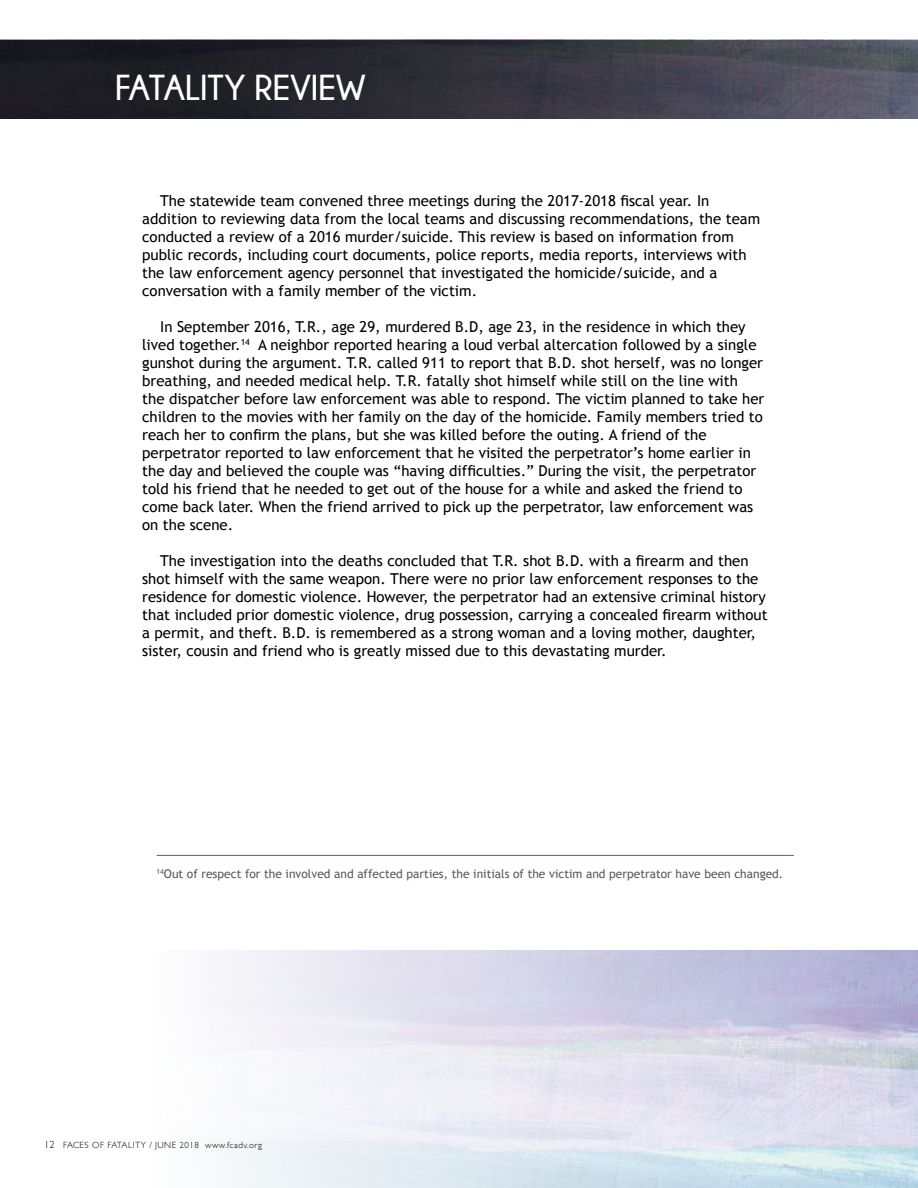
<style>
.page{position:relative;width:918px;height:1188px;background:#fff}
.page>*{position:absolute;margin:0;border:0;box-sizing:border-box;transform-origin:0 0}
.t1{font:700 36px "Champagne&Limousines";color:#fff}
.t2{font:15px/18px "Trebuchet MS";color:#000}
.t3{font:12px "Trebuchet MS";color:#58595b}
.t4{font:300 9px "Gill Sans";letter-spacing:.05em;color:#000}
.s1{font-size:10.5px}
</style>
<div class="page">
<img style="left:0;top:40px;width:918px;height:79px">
<hr style="left:157px;top:855px;width:637px;height:1px;background:#385cad">
<h1 class="t1" style="left:115px;top:67px;width:252px">FATALITY REVIEW</h1>
<p class="t2" style="left:142px;top:192px;width:620px;text-indent:18px">The statewide team convened three meetings during the 2017-2018 fiscal year. In addition to reviewing data from the local teams and discussing recommendations, the team conducted a review of a 2016 murder/suicide. This review is based on information from public records, including court documents, police reports, media reports, interviews with the law enforcement agency personnel that investigated the homicide/suicide, and a conversation with a family member of the victim.</p>
<p class="t2" style="left:142px;top:318px;width:624px;text-indent:18px">In September 2016, T.R., age 29, murdered B.D, age 23, in the residence in which they lived together.<sup>14</sup> A neighbor reported hearing a loud verbal altercation followed by a single gunshot during the argument. T.R. called 911 to report that B.D. shot herself, was no longer breathing, and needed medical help. T.R. fatally shot himself while still on the line with<br>the dispatcher before law enforcement was able to respond. The victim planned to take her children to the movies with her family on the day of the homicide. Family members tried to reach her to confirm the plans, but she was killed before the outing. A friend of the perpetrator reported to law enforcement that he visited the perpetrator’s home earlier in the day and believed the couple was “having difficulties.” During the visit, the perpetrator told his friend that he needed to get out of the house for a while and asked the friend to come back later. When the friend arrived to pick up the perpetrator, law enforcement was on the scene.</p>
<p class="t2" style="left:142px;top:552px;width:627px;text-indent:18px">The investigation into the deaths concluded that T.R. shot B.D. with a firearm and then shot himself with the same weapon. There were no prior law enforcement responses to the residence for domestic violence. However, the perpetrator had an extensive criminal history that included prior domestic violence, drug possession, carrying a concealed firearm without a permit, and theft. B.D. is remembered as a strong woman and a loving mother, daughter, sister, cousin and friend who is greatly missed due to this devastating murder.</p>
<p class="t3" style="left:157px;top:867px;width:628px"><sup>14</sup>Out of respect for the involved and affected parties, the initials of the victim and perpetrator have been changed.</p>
<p class="t4" style="left:44px;top:1138px;width:219px"><span class="s1">12</span> FACES OF FATALITY / JUNE 2018 www.fcadv.org</p>
</div>
